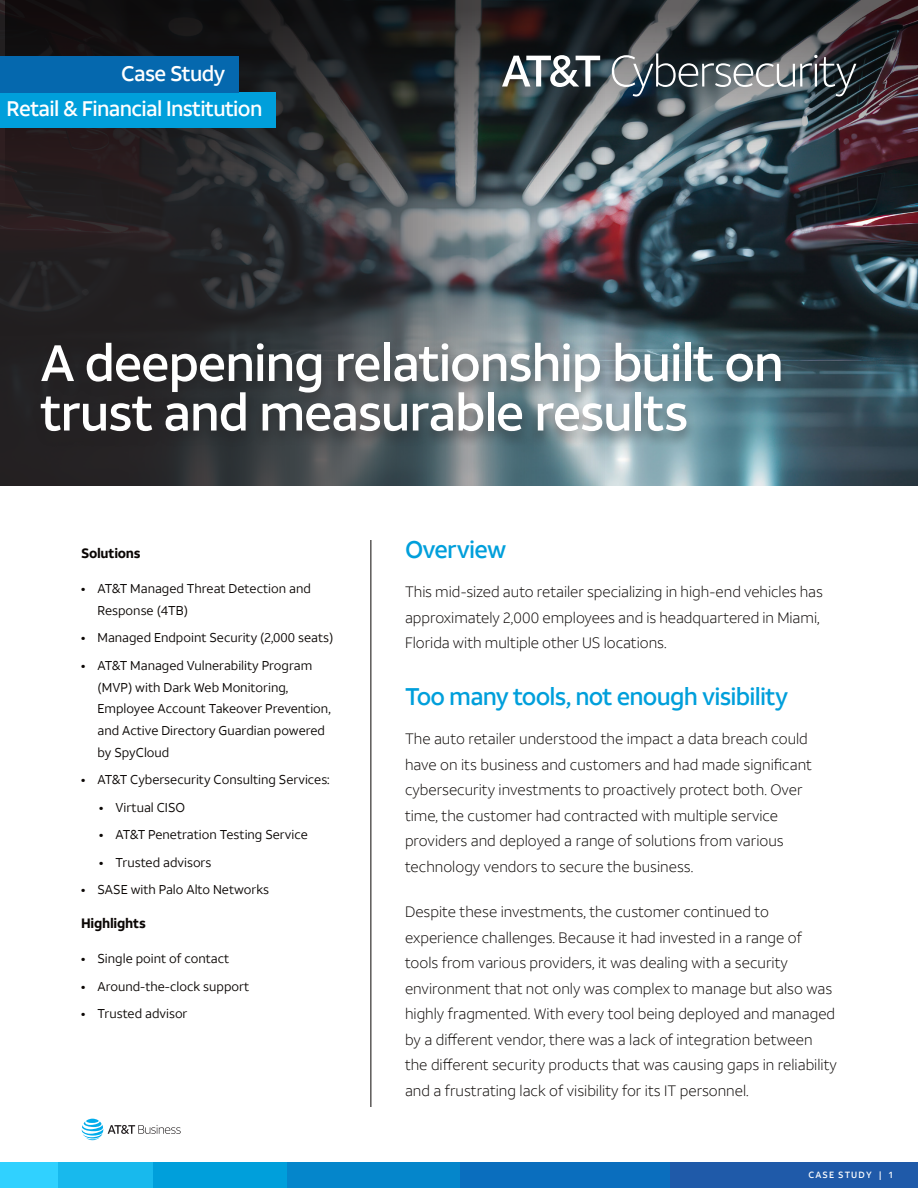
<style>
.page{position:relative;width:918px;height:1188px;background:#fff}
.page>*{position:absolute;margin:0;border:0;box-sizing:border-box;transform-origin:0 0}
.Headline{font:500 51px/49.5px "ATT Aleck Sans";letter-spacing:-.03em;color:#fff}
.Subhead{font:500 24px "ATT Aleck Sans";letter-spacing:-.03em;color:#009fdb}
.Legal{font:500 21px "ATT Aleck Sans";letter-spacing:-.03em;color:#fff}
.Body_Copy{font:300 15px/25.5px "ATT Aleck Sans";color:#0a0604}
.Subhead-2{font:700 13.5px "ATT Aleck Sans";letter-spacing:-.02em;color:#0a0604}
.t1{font:12.75px/21.8px "ATT Aleck Sans";color:#0a0604}
.AT_T_type{font:500 9px "ATT Aleck Sans";letter-spacing:.12em;color:#fff}
.s1{font-weight:700}
</style>
<div class="page">
<div style="left:669px;top:1163px;width:249px;height:25px;background:#1f5aa9"></div>
<div style="left:459px;top:1163px;width:211px;height:25px;background:#0a6ebe"></div>
<div style="left:287px;top:1163px;width:172px;height:25px;background:#0586cb"></div>
<div style="left:153px;top:1163px;width:134px;height:25px;background:#009fdb"></div>
<div style="left:57px;top:1163px;width:96px;height:25px;background:#18b9ed"></div>
<div style="left:0;top:1162px;width:57px;height:26px;background:#30d1ff"></div>
<svg style="left:82px;top:1119px;width:99px;height:21px"></svg>
<img style="left:605px;top:205px;width:313px;height:281px">
<svg style="left:0;top:0;width:605px;height:486px;background:#404347"></svg>
<svg style="left:5px;top:0;width:913px;height:205px;background:#2e3034"></svg>
<div style="left:0;top:92px;width:276px;height:35px;background:#009fdb"></div>
<div style="left:0;top:56px;width:239px;height:37px;background:#0568ae"></div>
<div style="left:31px;top:339px;width:759px;height:108px;background:#231f20;opacity:.5"></div>
<hr style="left:370px;top:540px;width:1px;height:567px;background:#0a0604">
<svg style="left:502px;top:55px;width:98px;height:32px"></svg>
<svg style="left:612px;top:53px;width:244px;height:44px;background:#5e676c"></svg>
<p class="Legal" style="left:121px;top:61px;width:106px">Case Study</p>
<p class="Legal" style="left:6px;top:96px;width:258px">Retail &amp; Financial Institution</p>
<p class="Headline" style="left:40px;top:339px;width:745px">A deepening relationship built on trust and measurable results</p>
<h2 class="Subhead-2" style="left:81px;top:545px;width:61px">Solutions</h2>
<p class="t1" style="left:97px;top:578px;width:215px;text-indent:-16px"><span class="s1">•</span> AT&amp;T Managed Threat Detection and<br>Response (4TB)</p>
<p class="t1" style="left:81px;top:627px;width:254px"><span class="s1">•</span> Managed Endpoint Security (2,000 seats)</p>
<p class="t1" style="left:97px;top:654px;width:235px;text-indent:-16px"><span class="s1">•</span> AT&amp;T Managed Vulnerability Program (MVP) with Dark Web Monitoring,<br>Employee Account Takeover Prevention, and Active Directory Guardian powered by SpyCloud</p>
<p class="t1" style="left:81px;top:769px;width:250px"><span class="s1">•</span> AT&amp;T Cybersecurity Consulting Services:</p>
<p class="t1" style="left:99px;top:796px;width:88px"><span class="s1">•</span> Virtual CISO</p>
<p class="t1" style="left:99px;top:824px;width:210px"><span class="s1">•</span> AT&amp;T Penetration Testing Service</p>
<p class="t1" style="left:99px;top:851px;width:114px"><span class="s1">•</span> Trusted advisors</p>
<p class="t1" style="left:81px;top:879px;width:190px"><span class="s1">•</span> SASE with Palo Alto Networks</p>
<h2 class="Subhead-2" style="left:81px;top:915px;width:66px">Highlights</h2>
<p class="t1" style="left:81px;top:948px;width:150px"><span class="s1">•</span> Single point of contact</p>
<p class="t1" style="left:81px;top:975px;width:170px"><span class="s1">•</span> Around-the-clock support</p>
<p class="t1" style="left:81px;top:1003px;width:108px"><span class="s1">•</span> Trusted advisor</p>
<h2 class="Subhead" style="left:405px;top:535px;width:103px">Overview</h2>
<p class="Body_Copy" style="left:405px;top:579px;width:419px">This mid-sized auto retailer specializing in high-end vehicles has approximately 2,000 employees and is headquartered in Miami,<br>Florida with multiple other US locations.</p>
<h2 class="Subhead" style="left:405px;top:682px;width:385px">Too many tools, not enough visibility</h2>
<p class="Body_Copy" style="left:405px;top:726px;width:409px">The auto retailer understood the impact a data breach could have on its business and customers and had made significant cybersecurity investments to proactively protect both. Over time, the customer had contracted with multiple service providers and deployed a range of solutions from various technology vendors to secure the business.</p>
<p class="Body_Copy" style="left:405px;top:899px;width:434px">Despite these investments, the customer continued to experience challenges. Because it had invested in a range of tools from various providers, it was dealing with a security environment that not only was complex to manage but also was highly fragmented. With every tool being deployed and managed by a different vendor, there was a lack of integration between the different security products that was causing gaps in reliability and a frustrating lack of visibility for its IT personnel.</p>
<p class="AT_T_type" style="left:808px;top:1169px;width:86px">CASE STUDY | 1</p>
</div>
